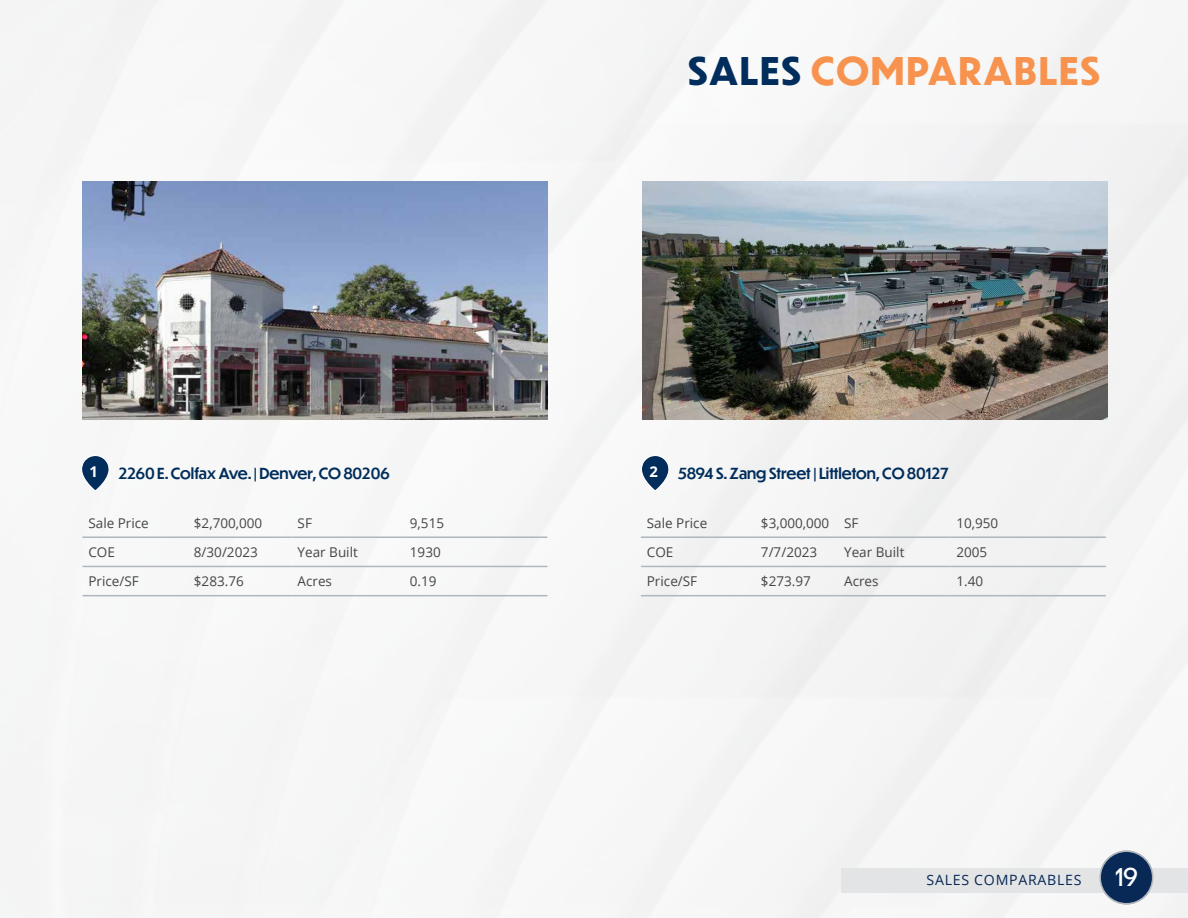
<style>
.page{position:relative;width:1188px;height:918px;background:#f6f6f6}
.page>*{position:absolute;margin:0;border:0;box-sizing:border-box;transform-origin:0 0}
.t1{font:700 37.5px "Dunbar Tall";letter-spacing:.05em;color:#f7934e}
.t2{font:24px "Dunbar Low";color:#fff}
.t3{font:500 15px "Dunbar Tall";color:#002d5b}
.t4{font:700 14.85px "Open Sans";color:#fff}
.t5{font:14.1px "Open Sans";letter-spacing:.05em;color:#082855}
.t6{font:13.5px "Open Sans";color:#454547}
.s1{color:#002d5b}
</style>
<div class="page">
<div style="left:841px;top:868px;width:347px;height:25px;background:#e3e4e6"></div>
<div style="left:1100px;top:851px;width:53px;height:53px;background:#082855;border-radius:50%"></div>
<div style="left:1099px;top:850px;width:54px;height:54px;border:2px solid #b0b7bc;border-radius:50%"></div>
<hr style="left:82px;top:536px;width:106px;height:2px;background:#b0b7bc">
<hr style="left:188px;top:536px;width:104px;height:2px;background:#b0b7bc">
<hr style="left:292px;top:536px;width:112px;height:2px;background:#b0b7bc">
<hr style="left:404px;top:536px;width:143px;height:2px;background:#b0b7bc">
<hr style="left:82px;top:566px;width:106px;height:1px;background:#b0b7bc">
<hr style="left:188px;top:566px;width:104px;height:1px;background:#b0b7bc">
<hr style="left:292px;top:566px;width:112px;height:1px;background:#b0b7bc">
<hr style="left:404px;top:566px;width:143px;height:1px;background:#b0b7bc">
<hr style="left:82px;top:595px;width:106px;height:1px;background:#b0b7bc">
<hr style="left:188px;top:595px;width:104px;height:1px;background:#b0b7bc">
<hr style="left:292px;top:595px;width:112px;height:1px;background:#b0b7bc">
<hr style="left:404px;top:595px;width:143px;height:1px;background:#b0b7bc">
<hr style="left:641px;top:536px;width:114px;height:2px;background:#b0b7bc">
<hr style="left:755px;top:536px;width:83px;height:2px;background:#b0b7bc">
<hr style="left:838px;top:536px;width:112px;height:2px;background:#b0b7bc">
<hr style="left:950px;top:536px;width:156px;height:2px;background:#b0b7bc">
<hr style="left:641px;top:566px;width:114px;height:1px;background:#b0b7bc">
<hr style="left:755px;top:566px;width:83px;height:1px;background:#b0b7bc">
<hr style="left:838px;top:566px;width:112px;height:1px;background:#b0b7bc">
<hr style="left:950px;top:566px;width:156px;height:1px;background:#b0b7bc">
<hr style="left:641px;top:595px;width:114px;height:1px;background:#b0b7bc">
<hr style="left:755px;top:595px;width:83px;height:1px;background:#b0b7bc">
<hr style="left:838px;top:595px;width:112px;height:1px;background:#b0b7bc">
<hr style="left:950px;top:595px;width:156px;height:1px;background:#b0b7bc">
<svg style="left:641px;top:455px;width:29px;height:36px"></svg>
<svg style="left:81px;top:455px;width:29px;height:36px"></svg>
<img style="left:82px;top:182px;width:465px;height:238px">
<img style="left:642px;top:182px;width:465px;height:238px">
<h1 class="t1" style="left:688px;top:43px;width:413px"><span class="s1">SALES</span> COMPARABLES</h1>
<p class="t4" style="left:90px;top:461px;width:10px">1</p>
<p class="t3" style="left:118px;top:462px;width:273px">2260 E. Colfax Ave. | Denver, CO 80206</p>
<p class="t4" style="left:650px;top:461px;width:10px">2</p>
<p class="t3" style="left:678px;top:462px;width:272px">5894 S. Zang Street | Littleton, CO 80127</p>
<p class="t6" style="left:88px;top:514px;width:62px">Sale Price</p>
<p class="t6" style="left:194px;top:514px;width:70px">$2,700,000</p>
<p class="t6" style="left:298px;top:514px;width:16px">SF</p>
<p class="t6" style="left:410px;top:514px;width:36px">9,515</p>
<p class="t6" style="left:88px;top:543px;width:28px">COE</p>
<p class="t6" style="left:194px;top:543px;width:65px">8/30/2023</p>
<p class="t6" style="left:298px;top:543px;width:62px">Year Built</p>
<p class="t6" style="left:410px;top:543px;width:32px">1930</p>
<p class="t6" style="left:88px;top:572px;width:52px">Price/SF</p>
<p class="t6" style="left:194px;top:572px;width:51px">$283.76</p>
<p class="t6" style="left:298px;top:572px;width:36px">Acres</p>
<p class="t6" style="left:410px;top:572px;width:28px">0.19</p>
<p class="t6" style="left:647px;top:514px;width:62px">Sale Price</p>
<p class="t6" style="left:761px;top:514px;width:99px">$3,000,000 SF</p>
<p class="t6" style="left:956px;top:514px;width:43px">10,950</p>
<p class="t6" style="left:647px;top:543px;width:28px">COE</p>
<p class="t6" style="left:761px;top:543px;width:58px">7/7/2023</p>
<p class="t6" style="left:844px;top:543px;width:62px">Year Built</p>
<p class="t6" style="left:956px;top:543px;width:32px">2005</p>
<p class="t6" style="left:647px;top:572px;width:52px">Price/SF</p>
<p class="t6" style="left:761px;top:572px;width:51px">$273.97</p>
<p class="t6" style="left:844px;top:572px;width:36px">Acres</p>
<p class="t6" style="left:956px;top:572px;width:28px">1.40</p>
<p class="t5" style="left:927px;top:870px;width:156px">SALES COMPARABLES</p>
<h2 class="t2" style="left:1115px;top:859px;width:24px">19</h2>
</div>
